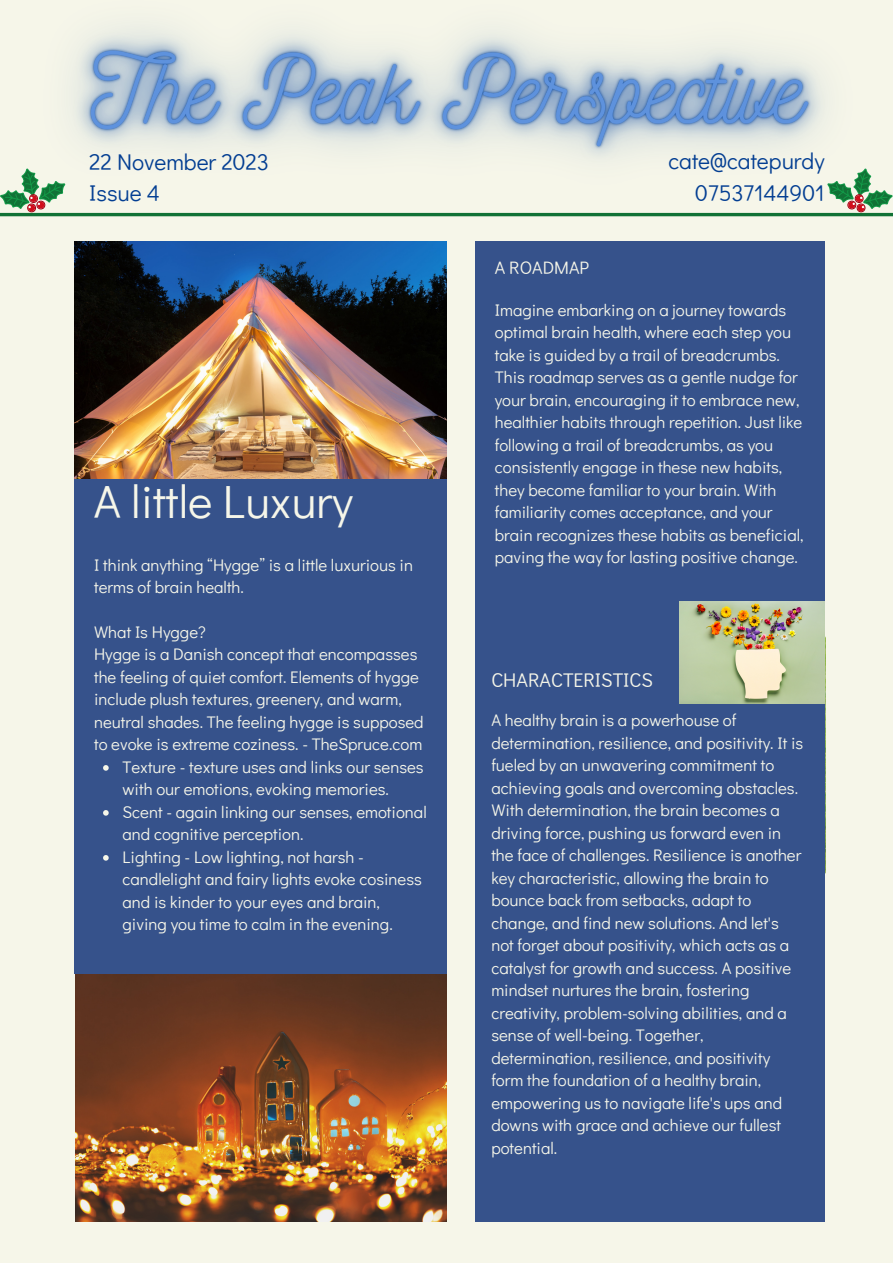
<style>
.page{position:relative;width:893px;height:1264px;background:#fff}
.page>*{position:absolute;margin:0;border:0;box-sizing:border-box;transform-origin:0 0}
.t1{font:46.5px "Didact Gothic";color:#f6f6e9}
.t2{font:22.8px "Didact Gothic";color:#033e92}
.t3{font:19.8px "Didact Gothic";color:#f6f6e9}
.t4{font:18px "Didact Gothic";color:#f6f6e9}
.t5{font:16.8px/22.5px "Didact Gothic";color:#f6f6e9}
</style>
<div class="page">
<div style="left:0;top:0;width:892px;height:1262px;background:#f6f6e9"></div>
<img style="left:74px;top:245px;width:372px;height:234px">
<div style="left:475px;top:242px;width:349px;height:488px;background:#36528b"></div>
<div style="left:74px;top:479px;width:372px;height:495px;background:#36528b"></div>
<div style="left:475px;top:631px;width:349px;height:590px;background:#36528b"></div>
<img style="left:679px;top:601px;width:145px;height:102px">
<img style="left:75px;top:974px;width:371px;height:247px">
<img style="left:0;top:28px;width:892px;height:217px">
<svg style="left:103px;top:765px;width:6px;height:5px"></svg>
<svg style="left:103px;top:810px;width:6px;height:5px"></svg>
<svg style="left:103px;top:855px;width:6px;height:5px"></svg>
<svg style="left:0;top:168px;width:65px;height:44px"></svg>
<p class="t2" style="left:89px;top:146px;width:181px">22 November 2023</p>
<p class="t2" style="left:89px;top:177px;width:72px">Issue 4</p>
<p class="t1" style="left:94px;top:469px;width:261px">A little Luxury</p>
<p class="t5" style="left:94px;top:552px;width:320px">I think anything “Hygge” is a little luxurious in terms of brain health.</p>
<p class="t5" style="left:94px;top:620px;width:113px">What Is Hygge?</p>
<p class="t5" style="left:94px;top:642px;width:331px">Hygge is a Danish concept that encompasses the feeling of quiet comfort. Elements of hygge include plush textures, greenery, and warm, neutral shades. The feeling hygge is supposed to evoke is extreme coziness. - TheSpruce.com</p>
<p class="t5" style="left:122px;top:755px;width:302px">Texture - texture uses and links our senses with our emotions, evoking memories.</p>
<p class="t5" style="left:122px;top:800px;width:306px">Scent - again linking our senses, emotional and cognitive perception.</p>
<p class="t5" style="left:122px;top:845px;width:301px">Lighting - Low lighting, not harsh - candlelight and fairy lights evoke cosiness and is kinder to your eyes and brain, giving you time to calm in the evening.</p>
<p class="t4" style="left:494px;top:256px;width:96px">A ROADMAP</p>
<p class="t2" style="left:668px;top:145px;width:158px">cate@catepurdy</p>
<p class="t2" style="left:695px;top:177px;width:131px">07537144901</p>
<p class="t5" style="left:494px;top:298px;width:310px">Imagine embarking on a journey towards optimal brain health, where each step you take is guided by a trail of breadcrumbs.<br>This roadmap serves as a gentle nudge for your brain, encouraging it to embrace new, healthier habits through repetition. Just like following a trail of breadcrumbs, as you consistently engage in these new habits, they become familiar to your brain. With familiarity comes acceptance, and your brain recognizes these habits as beneficial, paving the way for lasting positive change.</p>
<p class="t3" style="left:491px;top:666px;width:163px">CHARACTERISTICS</p>
<p class="t5" style="left:491px;top:708px;width:313px">A healthy brain is a powerhouse of determination, resilience, and positivity. It is fueled by an unwavering commitment to achieving goals and overcoming obstacles.<br>With determination, the brain becomes a driving force, pushing us forward even in the face of challenges. Resilience is another key characteristic, allowing the brain to bounce back from setbacks, adapt to change, and find new solutions. And let's not forget about positivity, which acts as a catalyst for growth and success. A positive mindset nurtures the brain, fostering creativity, problem-solving abilities, and a sense of well-being. Together, determination, resilience, and positivity form the foundation of a healthy brain, empowering us to navigate life's ups and downs with grace and achieve our fullest potential.</p>
</div>
